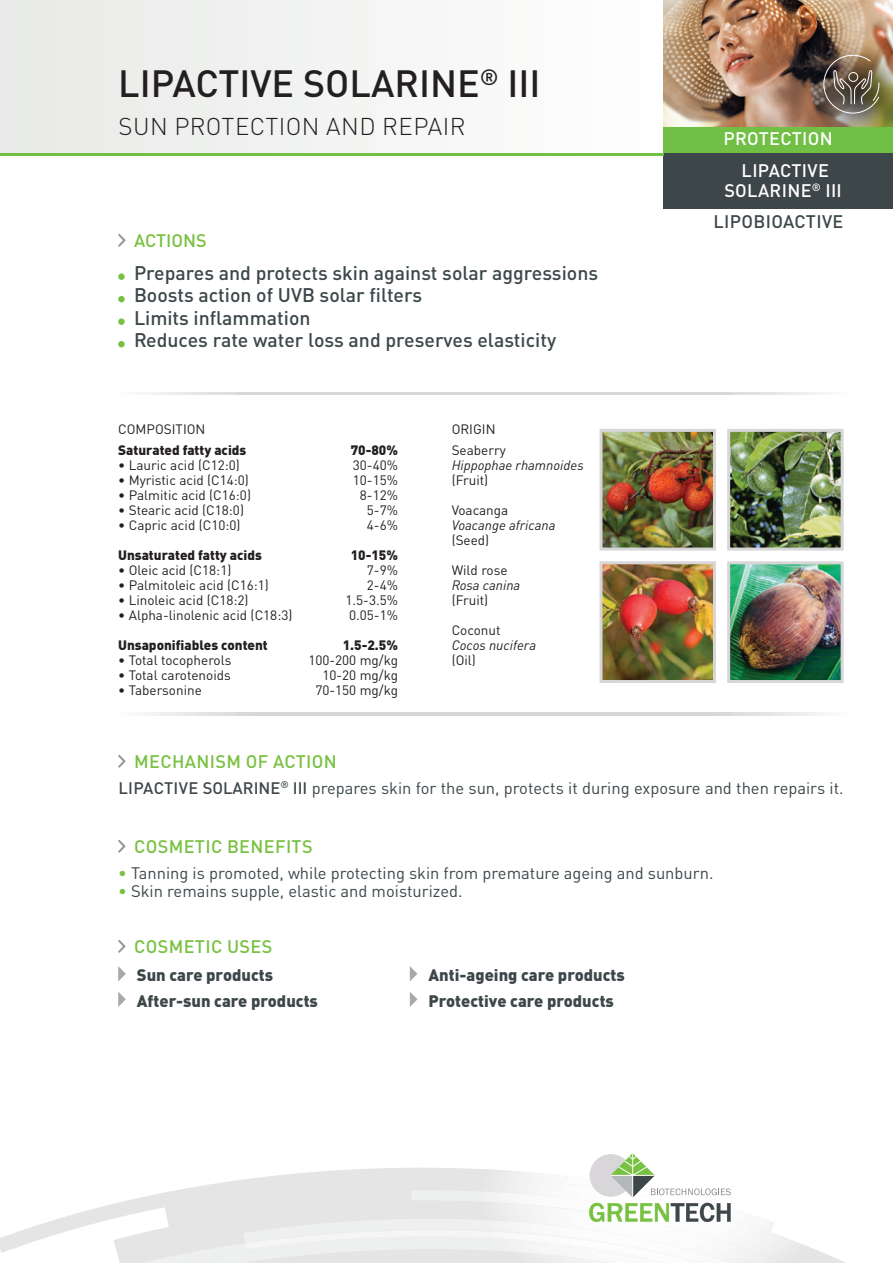
<style>
.page{position:relative;width:893px;height:1263px;background:#fff}
.page>*{position:absolute;margin:0;border:0;box-sizing:border-box;transform-origin:0 0}
.t1{font:500 37.5px "DIN Pro";color:#231f20}
.t2{font:300 24px "DIN Pro";letter-spacing:.02em;color:#231f20}
.t3{font:500 19.5px "DIN Pro";color:#3d474a}
.t4{font:500 18px "DIN Pro";letter-spacing:.02em;color:#79c142}
.t5{font:500 18px "DIN Pro";letter-spacing:.02em;color:#fff}
.t6{font:500 18px "DIN Pro";letter-spacing:.02em;color:#3d474a}
.t7{font:500 18px "DIN Pro";color:#79c142}
.t8{font:16.5px "DIN Pro";color:#3d474a}
.t9{font:900 16.5px "DIN Pro";color:#3d474a}
.t10{font:13.5px "DIN Pro";color:#231f20}
.t11{font:900 13.5px "DIN Pro";color:#231f20}
.t12{font:italic 13.5px/15px "DIN Pro";color:#231f20}
.s1{font-style:normal}
.s2{font-weight:500}
.s3{color:#79c142}
</style>
<div class="page">
<div style="left:0;top:0;width:664px;height:155px;background:#f3f4f3"></div>
<div style="left:664px;top:153px;width:229px;height:55px;background:#3d474a"></div>
<div style="left:664px;top:125px;width:229px;height:28px;background:#71bf44"></div>
<svg style="left:0;top:1223px;width:45px;height:30px"></svg>
<svg style="left:810px;top:1247px;width:36px;height:16px"></svg>
<div style="left:731px;top:1220px;width:37px;height:43px;background:#f6f5f5"></div>
<svg style="left:45px;top:1153px;width:686px;height:110px"></svg>
<hr style="left:0;top:153px;width:664px;height:3px;background:#71bf44">
<img style="left:664px;top:0;width:229px;height:126px">
<svg style="left:118px;top:234px;width:8px;height:13px"></svg>
<svg style="left:118px;top:755px;width:8px;height:13px"></svg>
<svg style="left:118px;top:840px;width:8px;height:13px"></svg>
<svg style="left:118px;top:940px;width:8px;height:13px"></svg>
<svg style="left:118px;top:966px;width:8px;height:15px"></svg>
<svg style="left:118px;top:992px;width:8px;height:15px"></svg>
<svg style="left:410px;top:966px;width:7px;height:15px"></svg>
<svg style="left:410px;top:992px;width:7px;height:15px"></svg>
<div style="left:118px;top:273px;width:7px;height:7px;background:#79c142;border-radius:50%"></div>
<div style="left:118px;top:296px;width:7px;height:6px;background:#79c142;border-radius:50%"></div>
<div style="left:118px;top:318px;width:7px;height:7px;background:#79c142;border-radius:50%"></div>
<div style="left:118px;top:341px;width:7px;height:6px;background:#79c142;border-radius:50%"></div>
<svg style="left:151px;top:392px;width:668px;height:3px;background:#dcdadc"></svg>
<svg style="left:151px;top:713px;width:668px;height:2px"></svg>
<img style="left:603px;top:433px;width:109px;height:113px">
<div style="left:599px;top:429px;width:117px;height:121px;border:3px solid #d8d6d8"></div>
<img style="left:603px;top:565px;width:109px;height:114px">
<div style="left:599px;top:561px;width:117px;height:122px;border:3px solid #d8d6d8"></div>
<img style="left:731px;top:433px;width:109px;height:113px">
<div style="left:727px;top:429px;width:117px;height:121px;border:3px solid #d8d6d8"></div>
<img style="left:731px;top:565px;width:109px;height:114px">
<div style="left:727px;top:561px;width:117px;height:122px;border:3px solid #d8d6d8"></div>
<svg style="left:823px;top:54px;width:57px;height:60px;background:#756857"></svg>
<p class="t1" style="left:118px;top:53px;width:424px">LIPACTIVE SOLARINE<sup>®</sup> III</p>
<p class="t2" style="left:118px;top:108px;width:349px">SUN PROTECTION AND REPAIR</p>
<p class="t7" style="left:134px;top:226px;width:74px">ACTIONS</p>
<p class="t3" style="left:134px;top:257px;width:466px">Prepares and protects skin against solar aggressions</p>
<p class="t3" style="left:134px;top:280px;width:290px">Boosts action of UVB solar filters</p>
<p class="t3" style="left:134px;top:302px;width:178px">Limits inflammation</p>
<p class="t3" style="left:134px;top:325px;width:424px">Reduces rate water loss and preserves elasticity</p>
<p class="t10" style="left:118px;top:420px;width:89px">COMPOSITION</p>
<p class="t11" style="left:118px;top:438px;width:130px">Saturated fatty acids</p>
<p class="t11" style="left:351px;top:438px;width:49px">70-80%</p>
<p class="t10" style="left:118px;top:455px;width:123px">• Lauric acid (C12:0)</p>
<p class="t10" style="left:353px;top:455px;width:47px">30-40%</p>
<p class="t10" style="left:118px;top:470px;width:132px">• Myristic acid (C14:0)</p>
<p class="t10" style="left:353px;top:470px;width:47px">10-15%</p>
<p class="t10" style="left:118px;top:485px;width:134px">• Palmitic acid (C16:0)</p>
<p class="t10" style="left:360px;top:485px;width:40px">8-12%</p>
<p class="t10" style="left:118px;top:500px;width:127px">• Stearic acid (C18:0)</p>
<p class="t10" style="left:367px;top:500px;width:33px">5-7%</p>
<p class="t10" style="left:118px;top:515px;width:124px">• Capric acid (C10:0)</p>
<p class="t10" style="left:367px;top:515px;width:33px">4-6%</p>
<p class="t11" style="left:118px;top:543px;width:145px">Unsaturated fatty acids</p>
<p class="t11" style="left:351px;top:543px;width:49px">10-15%</p>
<p class="t10" style="left:118px;top:560px;width:115px">• Oleic acid (C18:1)</p>
<p class="t10" style="left:367px;top:560px;width:33px">7-9%</p>
<p class="t10" style="left:118px;top:575px;width:152px">• Palmitoleic acid (C16:1)</p>
<p class="t10" style="left:367px;top:575px;width:33px">2-4%</p>
<p class="t10" style="left:118px;top:590px;width:132px">• Linoleic acid (C18:2)</p>
<p class="t10" style="left:346px;top:590px;width:54px">1.5-3.5%</p>
<p class="t10" style="left:118px;top:605px;width:176px">• Alpha-linolenic acid (C18:3)</p>
<p class="t10" style="left:349px;top:605px;width:50px">0.05-1%</p>
<p class="t11" style="left:118px;top:633px;width:151px">Unsaponifiables content</p>
<p class="t11" style="left:343px;top:633px;width:57px">1.5-2.5%</p>
<p class="t10" style="left:118px;top:650px;width:115px">• Total tocopherols</p>
<p class="t10" style="left:308px;top:650px;width:91px">100-200 mg/kg</p>
<p class="t10" style="left:118px;top:665px;width:114px">• Total carotenoids</p>
<p class="t10" style="left:322px;top:665px;width:77px">10-20 mg/kg</p>
<p class="t10" style="left:118px;top:680px;width:85px">• Tabersonine</p>
<p class="t10" style="left:315px;top:680px;width:84px">70-150 mg/kg</p>
<p class="t10" style="left:452px;top:420px;width:45px">ORIGIN</p>
<p class="t10" style="left:452px;top:440px;width:56px">Seaberry</p>
<p class="t12" style="left:452px;top:456px;width:134px">Hippophae rhamnoides <span class="s1">(Fruit)</span></p>
<p class="t10" style="left:452px;top:500px;width:58px">Voacanga</p>
<p class="t12" style="left:452px;top:516px;width:105px">Voacange africana</p>
<p class="t10" style="left:452px;top:530px;width:39px">(Seed)</p>
<p class="t10" style="left:452px;top:560px;width:57px">Wild rose</p>
<p class="t12" style="left:452px;top:576px;width:70px">Rosa canina</p>
<p class="t10" style="left:452px;top:590px;width:38px">(Fruit)</p>
<p class="t10" style="left:452px;top:620px;width:50px">Coconut</p>
<p class="t12" style="left:452px;top:636px;width:86px">Cocos nucifera</p>
<p class="t10" style="left:452px;top:650px;width:26px">(Oil)</p>
<p class="t5" style="left:723px;top:124px;width:111px">PROTECTION</p>
<p class="t5" style="left:742px;top:156px;width:89px">LIPACTIVE</p>
<p class="t5" style="left:724px;top:176px;width:119px">SOLARINE<sup>®</sup> III</p>
<p class="t6" style="left:713px;top:207px;width:131px">LIPOBIOACTIVE</p>
<p class="t4" style="left:134px;top:746px;width:204px">MECHANISM OF ACTION</p>
<p class="t8" style="left:118px;top:776px;width:727px"><span class="s2">LIPACTIVE SOLARINE</span><sup>®</sup> <span class="s2">III</span> prepares skin for the sun, protects it during exposure and then repairs it.</p>
<p class="t4" style="left:134px;top:831px;width:180px">COSMETIC BENEFITS</p>
<p class="t8" style="left:118px;top:861px;width:597px"><span class="s3">•</span> Tanning is promoted, while protecting skin from premature ageing and sunburn.</p>
<p class="t8" style="left:118px;top:879px;width:346px"><span class="s3">•</span> Skin remains supple, elastic and moisturized.</p>
<p class="t4" style="left:134px;top:932px;width:140px">COSMETIC USES</p>
<p class="t9" style="left:137px;top:961px;width:138px">Sun care products</p>
<p class="t9" style="left:137px;top:987px;width:183px">After-sun care products</p>
<p class="t9" style="left:428px;top:961px;width:198px">Anti-ageing care products</p>
<p class="t9" style="left:428px;top:987px;width:187px">Protective care products</p>
</div>
